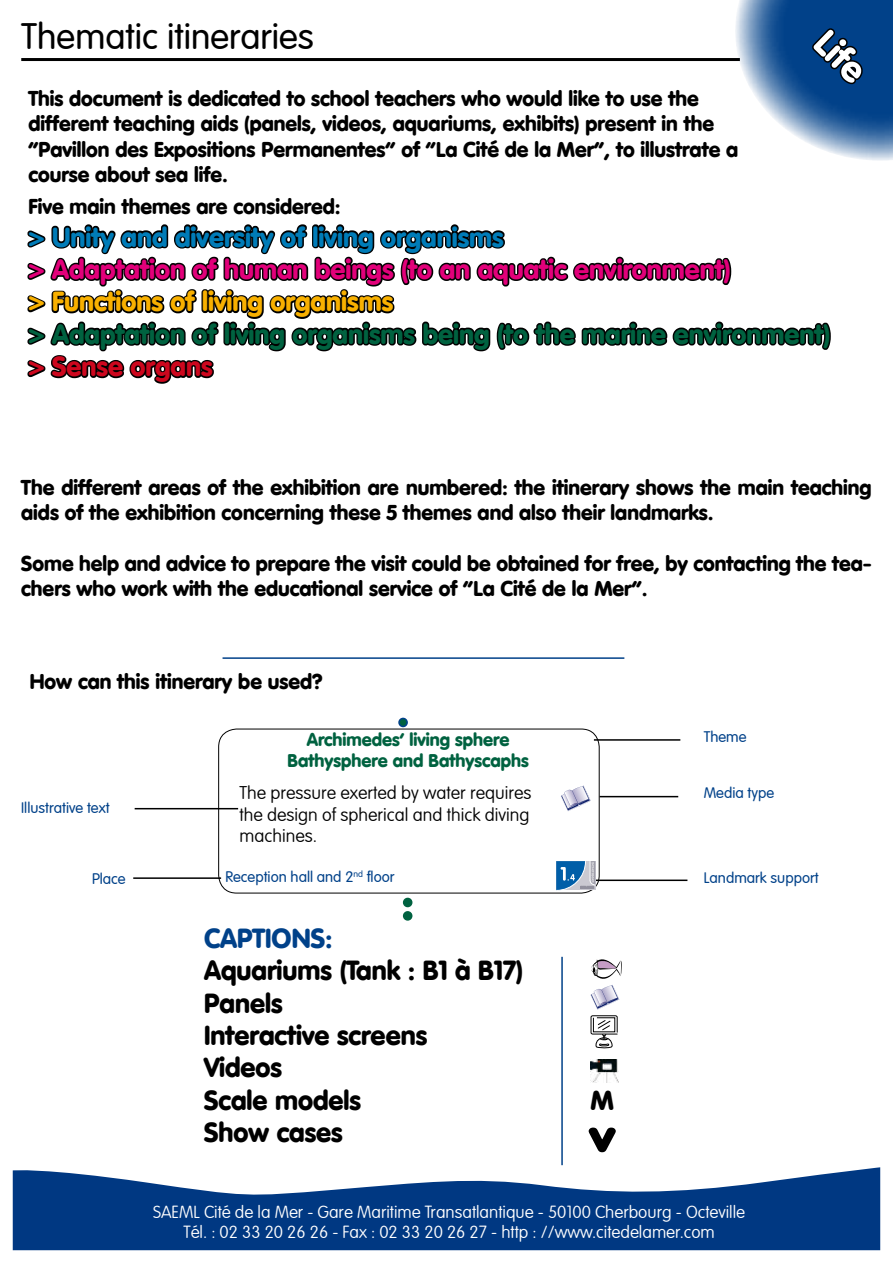
<style>
.page{position:relative;width:893px;height:1263px;background:#fff}
.page>*{position:absolute;margin:0;border:0;box-sizing:border-box;transform-origin:0 0}
.t1{font:300 36px "VAG Rounded";color:#000}
.t2{font:900 36px "VAG Rounded";color:#fff}
.t3{font:900 30.75px "VAG Rounded";color:#000;scale:1.31 1}
.t4{font:900 27px/32.4px "VAG Rounded";color:#000}
.t5{font:900 27px "VAG Rounded";color:#006240}
.t6{font:900 27px "VAG Rounded";color:#e2007a}
.t7{font:900 27px "VAG Rounded";color:#007cb8}
.t8{font:900 27px "VAG Rounded";color:#f8b000}
.t9{font:900 27px "VAG Rounded";color:#cd071e}
.t10{font:900 27px "VAG Rounded";color:#004189}
.t11{font:900 21px/25.2px "VAG Rounded";color:#000}
.t12{font:100 18px/21.6px "VAG Rounded";color:#000;text-align:justify}
.t13{font:900 18px/21.6px "VAG Rounded";color:#006240;text-align:center}
.t14{font:100 17.25px/20.5px "VAG Rounded";color:#fff;text-align:center}
.t15{font:300 15px "VAG Rounded";color:#004189}
</style>
<div class="page">
<hr style="left:561px;top:957px;width:2px;height:208px;background:#004189">
<div style="left:218px;top:729px;width:382px;height:164px;border:1px solid #000;border-radius:18px"></div>
<div style="left:399px;top:718px;width:8px;height:8px;background:#006240;border-radius:50%"></div>
<div style="left:398px;top:718px;width:10px;height:9px;border:2px solid #004189;border-radius:50%"></div>
<div style="left:404px;top:898px;width:8px;height:8px;background:#006240;border-radius:50%"></div>
<div style="left:403px;top:898px;width:9px;height:9px;border:2px solid #006240;border-radius:50%"></div>
<div style="left:404px;top:912px;width:8px;height:8px;background:#006240;border-radius:50%"></div>
<div style="left:403px;top:911px;width:9px;height:10px;border:2px solid #006240;border-radius:50%"></div>
<hr style="left:587px;top:879px;width:100px;height:2px;background:#000">
<hr style="left:600px;top:796px;width:78px;height:1px;background:#000">
<hr style="left:133px;top:877px;width:88px;height:2px;background:#000">
<hr style="left:135px;top:808px;width:103px;height:1px;background:#000">
<hr style="left:594px;top:739px;width:86px;height:2px;background:#000">
<svg style="left:27px;top:224px;width:804px;height:160px"></svg>
<svg style="left:13px;top:1167px;width:867px;height:83px;fill:#003882"></svg>
<hr style="left:21px;top:58px;width:719px;height:3px;background:#000">
<svg style="left:735px;top:0;width:158px;height:161px"></svg>
<hr style="left:223px;top:657px;width:401px;height:2px;background:#004189">
<svg style="left:561px;top:786px;width:30px;height:25px"></svg>
<img style="left:591px;top:1059px;width:28px;height:23px">
<svg style="left:591px;top:1015px;width:27px;height:33px"></svg>
<svg style="left:591px;top:985px;width:28px;height:24px"></svg>
<svg style="left:591px;top:959px;width:31px;height:20px"></svg>
<svg style="left:588px;top:1127px;width:28px;height:26px"></svg>
<svg style="left:556px;top:861px;width:39px;height:30px"></svg>
<h1 class="t1" style="left:21px;top:16px;width:294px">Thematic itineraries</h1>
<h1 class="t2" style="left:835px;top:22px;width:57px;rotate:44deg">Life</h1>
<p class="t11" style="left:28px;top:87px;width:711px">This document is dedicated to school teachers who would like to use the different teaching aids (panels, videos, aquariums, exhibits) present in the “Pavillon des Expositions Permanentes” of “La Cité de la Mer”, to illustrate a course about sea life.</p>
<p class="t11" style="left:28px;top:195px;width:314px">Five main themes are considered:</p>
<p class="t7" style="left:28px;top:221px;width:477px">&gt; Unity and diversity of living organisms</p>
<p class="t6" style="left:28px;top:253px;width:704px">&gt; Adaptation of human beings (to an aquatic environment)</p>
<p class="t8" style="left:28px;top:286px;width:366px">&gt; Functions of living organisms</p>
<p class="t5" style="left:28px;top:318px;width:803px">&gt; Adaptation of living organisms being (to the marine environment)</p>
<p class="t9" style="left:28px;top:350px;width:186px">&gt; Sense organs</p>
<p class="t11" style="left:21px;top:476px;width:852px">The different areas of the exhibition are numbered: the itinerary shows the main teaching aids of the exhibition concerning these 5 themes and also their landmarks.</p>
<p class="t11" style="left:21px;top:551px;width:852px">Some help and advice to prepare the visit could be obtained for free, by contacting the tea&shy;chers who work with the educational service of “La Cité de la Mer”.</p>
<p class="t11" style="left:30px;top:670px;width:294px">How can this itinerary be used?</p>
<p class="t15" style="left:21px;top:799px;width:90px">Illustrative text</p>
<p class="t13" style="left:287px;top:729px;width:243px">Archimedes’ living sphere<br>Bathysphere and Bathyscaphs</p>
<p class="t12" style="left:240px;top:782px;width:293px">The pressure exerted by water requires the design of spherical and thick diving machines.</p>
<p class="t15" style="left:704px;top:728px;width:44px">Theme</p>
<p class="t15" style="left:704px;top:784px;width:72px">Media type</p>
<p class="t15" style="left:225px;top:868px;width:171px">Reception hall and 2<sup>nd</sup> floor</p>
<p class="t15" style="left:92px;top:870px;width:35px">Place</p>
<p class="t15" style="left:704px;top:869px;width:116px">Landmark support</p>
<p class="t10" style="left:204px;top:922px;width:130px">CAPTIONS:</p>
<p class="t4" style="left:204px;top:955px;width:321px">Aquariums (Tank : B1 à B17)<br>Panels<br>Interactive screens<br>Videos<br>Scale models<br>Show cases</p>
<p class="t4" style="left:591px;top:1085px;width:25px">M</p>
<h2 class="t3" style="left:591px;top:1121px;width:19px">V</h2>
<p class="t14" style="left:153px;top:1202px;width:594px">SAEML Cité de la Mer - Gare Maritime Transatlantique - 50100 Cherbourg - Octeville<br>Tél. : 02 33 20 26 26 - Fax : 02 33 20 26 27 - http : //www.citedelamer.com</p>
</div>
